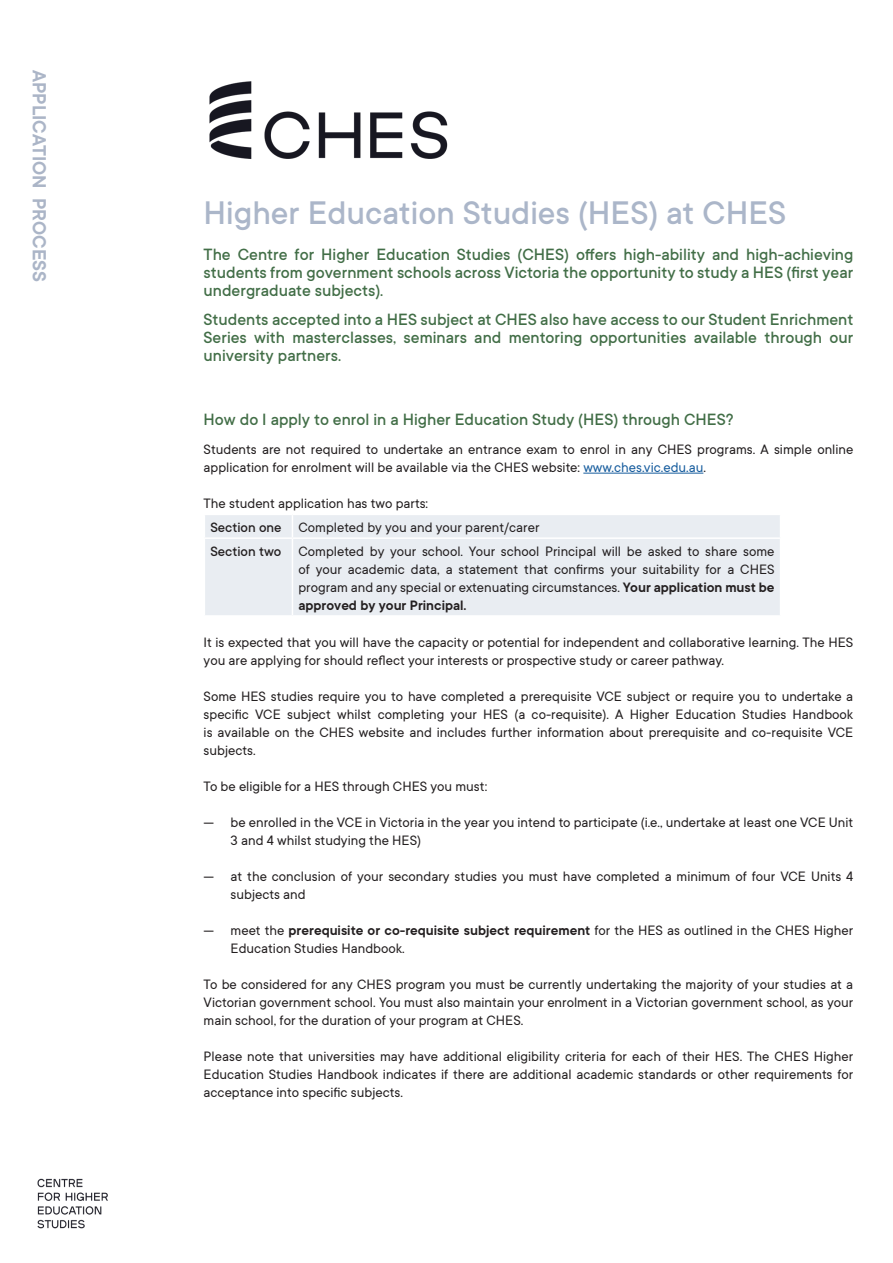
<style>
.page{position:relative;width:893px;height:1263px;background:#fff}
.page>*{position:absolute;margin:0;border:0;box-sizing:border-box;transform-origin:0 0}
.Grey_Header{font:500 36px "TT Commons Classic";color:#abb6c9}
.t1{font:600 21px "TT Commons Classic";color:#abb5c7}
.Title_2{font:500 18px/18px "TT Commons Classic";color:#426e47;text-align:justify}
.Paragraphy{font:15px/18px "TT Commons Classic";color:#231f20}
.Paragraphy-2{font:500 15px "TT Commons Classic";color:#231f20}
.s1{color:#175d9e}
.s2{font-weight:600}
</style>
<div class="page">
<img style="left:209px;top:81px;width:239px;height:78px">
<img style="left:37px;top:1178px;width:71px;height:51px">
<hr style="left:583px;top:473px;width:120px;height:1px;background:#175d9e">
<div style="left:205px;top:515px;width:575px;height:100px;background:#e9edf2"></div>
<svg style="left:292px;top:515px;width:1px;height:22px"></svg>
<hr style="left:204px;top:537px;width:88px;height:2px;background:#fff">
<hr style="left:292px;top:537px;width:489px;height:2px;background:#fff">
<hr style="left:292px;top:539px;width:1px;height:76px;background:#fff">
<h2 class="t1" style="left:53px;top:70px;width:214px;rotate:90deg">APPLICATION PROCESS</h2>
<p class="Grey_Header" style="left:204px;top:190px;width:584px">Higher Education Studies (HES) at CHES</p>
<p class="Title_2" style="left:204px;top:245px;width:651px">The Centre for Higher Education Studies (CHES) offers high-ability and high-achieving students from government schools across Victoria the opportunity to study a HES (first year undergraduate subjects).</p>
<p class="Title_2" style="left:204px;top:309px;width:651px">Students accepted into a HES subject at CHES also have access to our Student Enrichment Series with masterclasses, seminars and mentoring opportunities available through our university partners.</p>
<p class="Title_2" style="left:204px;top:410px;width:531px">How do I apply to enrol in a Higher Education Study (HES) through CHES?</p>
<p class="Paragraphy" style="left:204px;top:439px;width:651px">Students are not required to undertake an entrance exam to enrol in any CHES programs. A simple online application for enrolment will be available via the CHES website: <span class="s1">www.ches.vic.edu.au</span>.</p>
<p class="Paragraphy" style="left:204px;top:493px;width:226px">The student application has two parts:</p>
<p class="Paragraphy-2" style="left:210px;top:518px;width:73px">Section one</p>
<p class="Paragraphy" style="left:298px;top:518px;width:243px">Completed by you and your parent/carer</p>
<p class="Paragraphy-2" style="left:210px;top:542px;width:73px">Section two</p>
<p class="Paragraphy" style="left:298px;top:542px;width:478px;text-align:justify">Completed by your school. Your school Principal will be asked to share some of your academic data, a statement that confirms your suitability for a CHES program and any special or extenuating circumstances. <span class="s2">Your application must be approved by your Principal.</span></p>
<p class="Paragraphy" style="left:204px;top:633px;width:651px">It is expected that you will have the capacity or potential for independent and collaborative learning. The HES you are applying for should reflect your interests or prospective study or career pathway.</p>
<p class="Paragraphy" style="left:204px;top:687px;width:651px;text-align:justify">Some HES studies require you to have completed a prerequisite VCE subject or require you to undertake a specific VCE subject whilst completing your HES (a co-requisite). A Higher Education Studies Handbook is available on the CHES website and includes further information about prerequisite and co-requisite VCE subjects.</p>
<p class="Paragraphy" style="left:204px;top:777px;width:285px">To be eligible for a HES through CHES you must:</p>
<p class="Paragraphy" style="left:231px;top:813px;width:624px;text-indent:-27px">— be enrolled in the VCE in Victoria in the year you intend to participate (i.e., undertake at least one VCE Unit<br>3 and 4 whilst studying the HES)</p>
<p class="Paragraphy" style="left:231px;top:867px;width:624px;text-indent:-27px">— at the conclusion of your secondary studies you must have completed a minimum of four VCE Units 4 subjects and</p>
<p class="Paragraphy" style="left:231px;top:921px;width:624px;text-indent:-27px">— meet the <span class="s2">prerequisite or co-requisite subject requirement</span> for the HES as outlined in the CHES Higher<br>Education Studies Handbook.</p>
<p class="Paragraphy" style="left:204px;top:975px;width:651px;text-align:justify">To be considered for any CHES program you must be currently undertaking the majority of your studies at a Victorian government school. You must also maintain your enrolment in a Victorian government school, as your main school, for the duration of your program at CHES.</p>
<p class="Paragraphy" style="left:204px;top:1047px;width:651px;text-align:justify">Please note that universities may have additional eligibility criteria for each of their HES. The CHES Higher Education Studies Handbook indicates if there are additional academic standards or other requirements for acceptance into specific subjects.</p>
</div>
